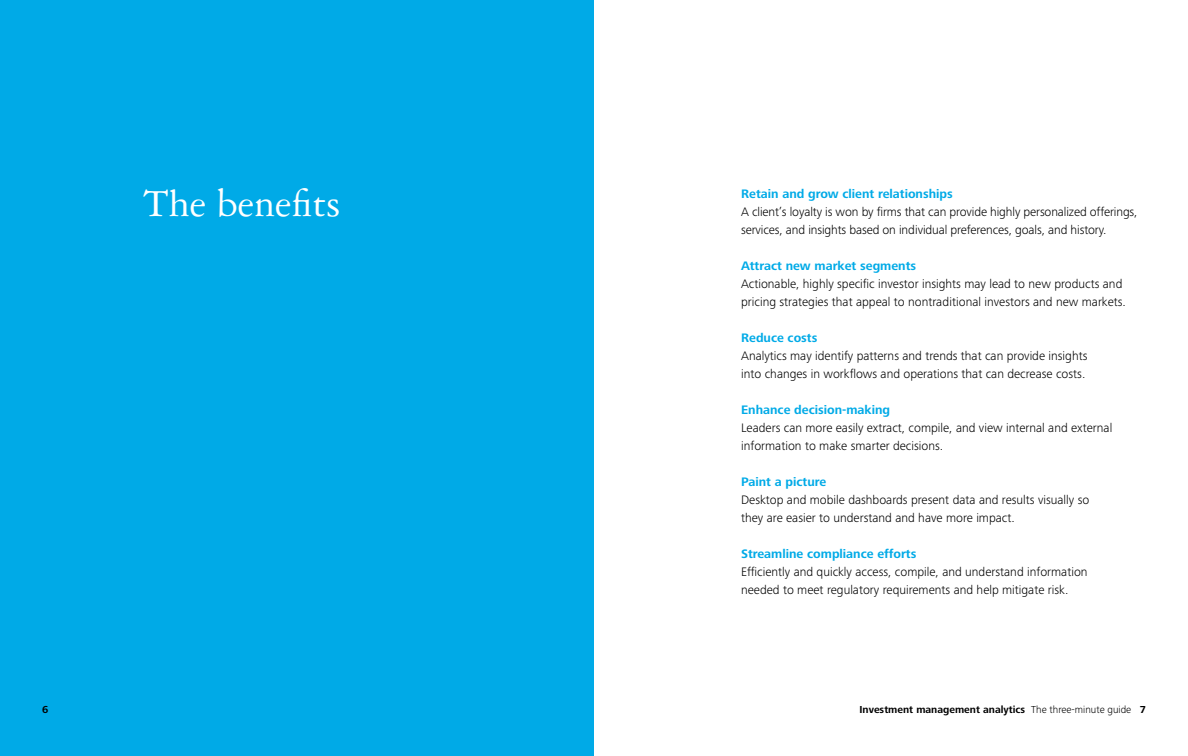
<style>
.page{position:relative;width:1188px;height:756px;background:#fff}
.page>*{position:absolute;margin:0;border:0;box-sizing:border-box;transform-origin:0 0}
.t1{font:42px "Garamond Three";color:#fff}
.t2{font:300 12.75px/18px "Frutiger Next Pro";color:#000}
.t3{font:700 12.75px "Frutiger Next Pro";color:#00aae7}
.t4{font:700 10.5px "Frutiger Next Pro";color:#000}
.s1{font-weight:300}
</style>
<div class="page">
<div style="left:0;top:0;width:594px;height:756px;background:#00aae7"></div>
<h1 class="t1" style="left:143px;top:181px;width:199px">The benefits</h1>
<p class="t3" style="left:741px;top:187px;width:213px">Retain and grow client relationships</p>
<p class="t2" style="left:741px;top:203px;width:398px">A client’s loyalty is won by firms that can provide highly personalized offerings, services, and insights based on individual preferences, goals, and history.</p>
<p class="t3" style="left:741px;top:259px;width:177px">Attract new market segments</p>
<p class="t2" style="left:741px;top:275px;width:386px">Actionable, highly specific investor insights may lead to new products and pricing strategies that appeal to nontraditional investors and new markets.</p>
<p class="t3" style="left:741px;top:331px;width:78px">Reduce costs</p>
<p class="t2" style="left:741px;top:347px;width:348px">Analytics may identify patterns and trends that can provide insights into changes in workflows and operations that can decrease costs.</p>
<p class="t3" style="left:741px;top:403px;width:151px">Enhance decision-making</p>
<p class="t2" style="left:741px;top:419px;width:373px">Leaders can more easily extract, compile, and view internal and external information to make smarter decisions.</p>
<p class="t3" style="left:741px;top:475px;width:87px">Paint a picture</p>
<p class="t2" style="left:741px;top:491px;width:350px">Desktop and mobile dashboards present data and results visually so they are easier to understand and have more impact.</p>
<p class="t3" style="left:741px;top:547px;width:177px">Streamline compliance efforts</p>
<p class="t2" style="left:741px;top:563px;width:348px">Efficiently and quickly access, compile, and understand information needed to meet regulatory requirements and help mitigate risk.</p>
<p class="t4" style="left:42px;top:704px;width:8px">6</p>
<p class="t4" style="left:860px;top:704px;width:288px">Investment management analytics <span class="s1">The three-minute guide</span> 7</p>
</div>
